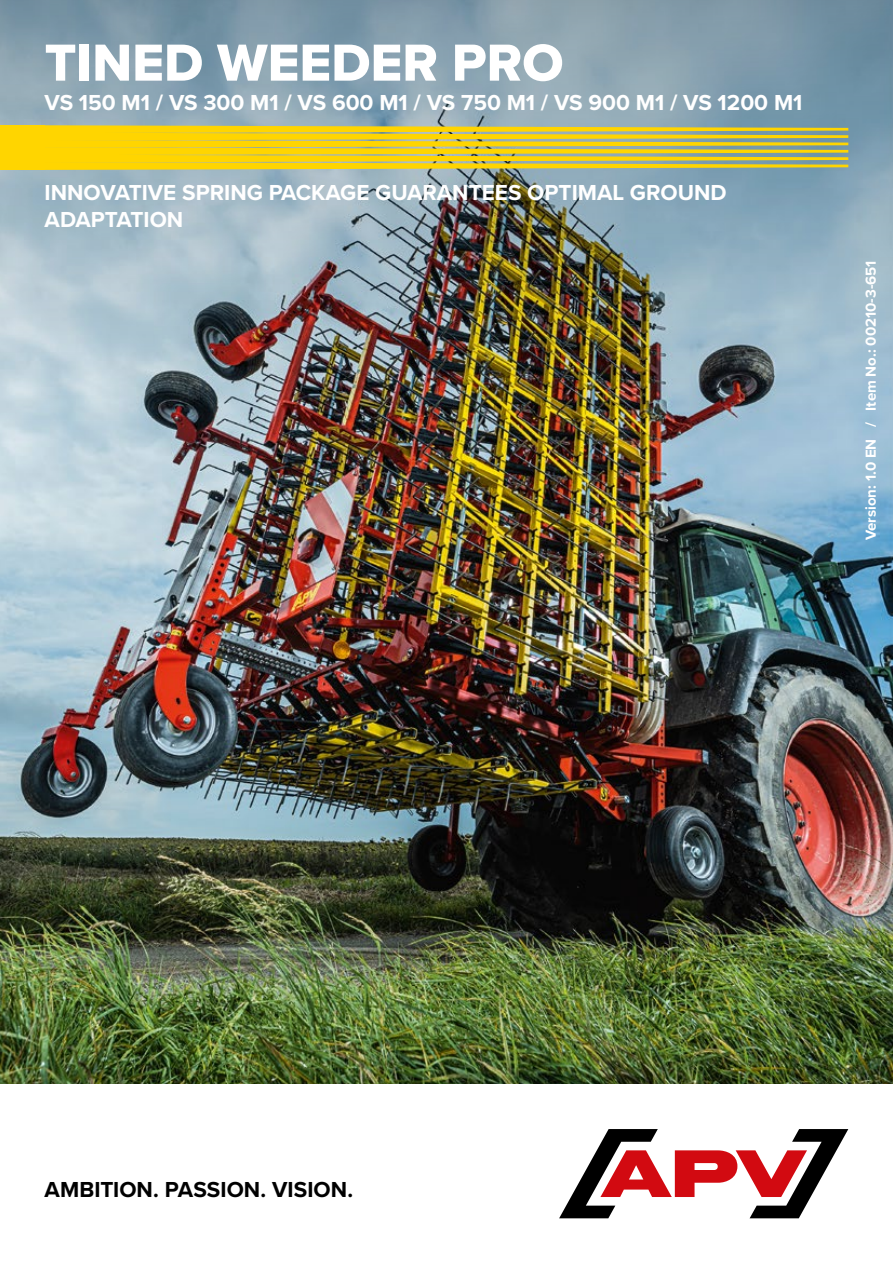
<style>
.page{position:relative;width:893px;height:1263px;background:#fff}
.page>*{position:absolute;margin:0;border:0;box-sizing:border-box;transform-origin:0 0}
.t1{font:54px "Proxima Nova Extrabld";color:#fff}
.t2{font:700 22.5px/27px "Proxima Nova";color:#fff}
.t3{font:700 22.5px "Proxima Nova";color:#000}
.t4{font:700 15px "Proxima Nova";color:#fff}
</style>
<div class="page">
<img style="left:0;top:421px;width:893px;height:663px">
<img style="left:0;top:0;width:893px;height:421px">
<svg style="left:559px;top:1129px;width:289px;height:89px"></svg>
<svg style="left:45px;top:125px;width:803px;height:45px;background:#dbc635"></svg>
<div style="left:0;top:125px;width:45px;height:45px;background:#ffd500"></div>
<h1 class="t1" style="left:45px;top:22px;width:520px">TINED WEEDER PRO</h1>
<p class="t2" style="left:45px;top:89px;width:759px">VS 150 M1 / VS 300 M1 / VS 600 M1 / VS 750 M1 / VS 900 M1 / VS 1200 M1</p>
<p class="t2" style="left:45px;top:178px;width:684px">INNOVATIVE SPRING PACKAGE GUARANTEES OPTIMAL GROUND<br>ADAPTATION</p>
<p class="t4" style="left:860px;top:540px;width:282px;rotate:-90deg">Version: 1.0 EN / Item No.: 00210-3-651</p>
<p class="t3" style="left:45px;top:1173px;width:310px">AMBITION. PASSION. VISION.</p>
</div>
